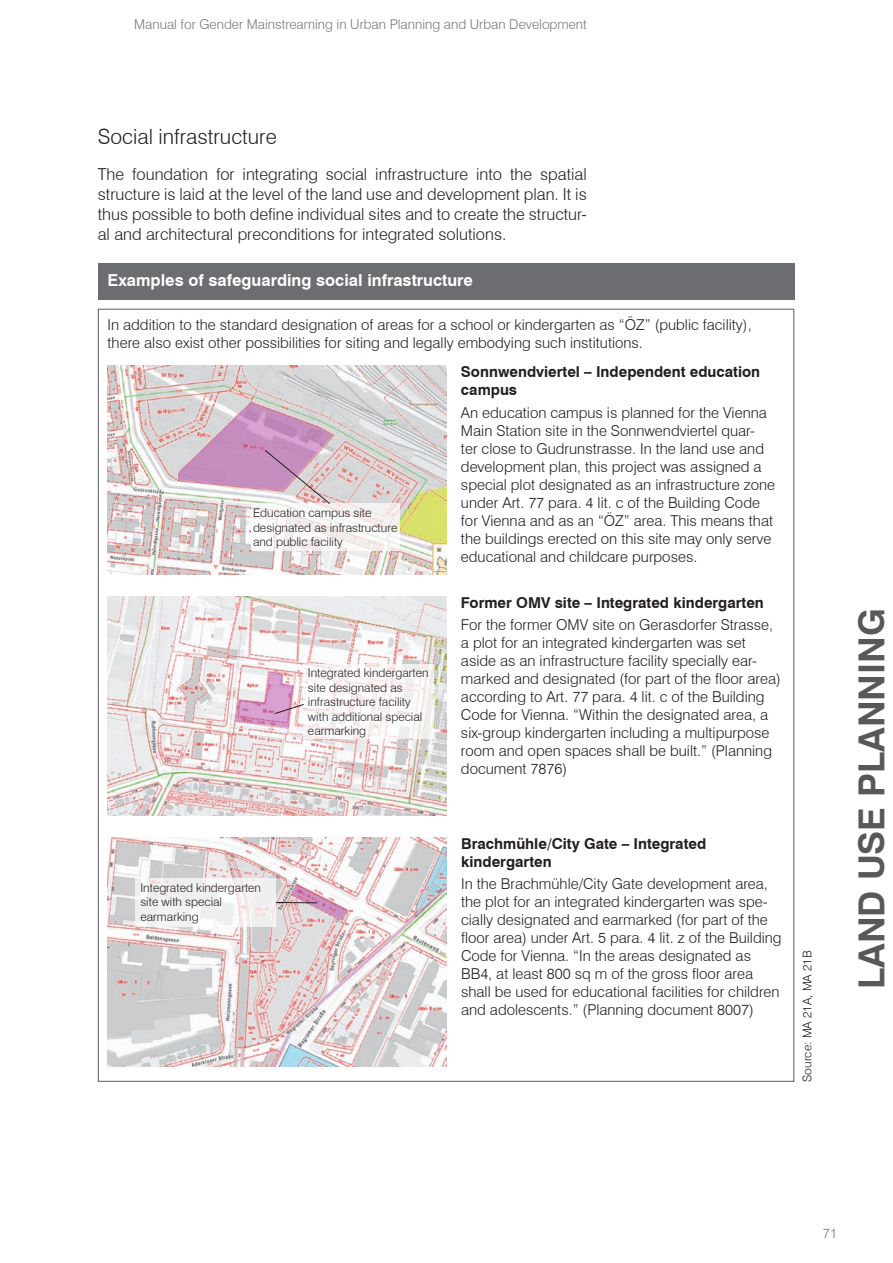
<style>
.page{position:relative;width:893px;height:1263px;background:#fff}
.page>*{position:absolute;margin:0;border:0;box-sizing:border-box;transform-origin:0 0}
.t1{font:700 36px "Swiss 721 BT";color:#57585a}
.t2{font:300 21px "Swiss 721 BT";color:#231f20}
.t3{font:300 16.5px/19.8px "Swiss 721 BT";color:#231f20;text-align:justify}
.t4{font:700 16.5px "Swiss 721 BT";color:#fff}
.t5{font:300 15px/18px "Swiss 721 BT";color:#231f20}
.t6{font:700 15px/18px "Swiss 721 BT";color:#231f20}
.t7{font:300 13.5px "Swiss 721 BT";color:#76787b}
.t8{font:300 12px/14.4px "Swiss 721 BT";color:#231f20}
</style>
<div class="page">
<div style="left:98px;top:264px;width:696px;height:36px;background:#6c6d70"></div>
<img style="left:108px;top:365px;width:338px;height:209px">
<svg style="left:251px;top:504px;width:148px;height:47px;fill:#f8f5f4"></svg>
<svg style="left:178px;top:402px;width:155px;height:103px;background:#d0b0c7"></svg>
<img style="left:108px;top:596px;width:338px;height:220px">
<img style="left:108px;top:837px;width:338px;height:229px">
<svg style="left:304px;top:664px;width:130px;height:75px"></svg>
<svg style="left:136px;top:878px;width:140px;height:48px;fill:#f1efef"></svg>
<svg style="left:291px;top:884px;width:56px;height:37px"></svg>
<svg style="left:235px;top:672px;width:70px;height:56px"></svg>
<hr style="left:276px;top:902px;width:41px;height:1px;background:#231f20">
<p class="t7" style="left:134px;top:16px;width:454px">Manual for Gender Mainstreaming in Urban Planning and Urban Development</p>
<h3 class="t2" style="left:98px;top:123px;width:180px">Social infrastructure</h3>
<p class="t3" style="left:98px;top:164px;width:490px">The foundation for integrating social infrastructure into the spatial structure is laid at the level of the land use and development plan. It is thus possible to both define individual sites and to create the structur&shy;al and architectural preconditions for integrated solutions.</p>
<p class="t4" style="left:108px;top:269px;width:367px">Examples of safeguarding social infrastructure</p>
<p class="t5" style="left:108px;top:315px;width:646px">In addition to the standard designation of areas for a school or kindergarten as “ÖZ” (public facility), there also exist other possibilities for siting and legally embodying such institutions.</p>
<p class="t6" style="left:461px;top:362px;width:301px">Sonnwendviertel – Independent education campus</p>
<p class="t5" style="left:461px;top:403px;width:316px">An education campus is planned for the Vienna Main Station site in the Sonnwendviertel quar-<br>ter close to Gudrunstrasse. In the land use and development plan, this project was assigned a special plot designated as an infrastructure zone</p>
<p class="t8" style="left:253px;top:506px;width:146px">Education campus site designated as infrastructure and public facility</p>
<p class="t5" style="left:461px;top:493px;width:314px">under Art. 77 para. 4 lit. c of the Building Code for Vienna and as an “ÖZ” area. This means that the buildings erected on this site may only serve educational and childcare purposes.</p>
<p class="t6" style="left:461px;top:593px;width:304px">Former OMV site – Integrated kindergarten</p>
<p class="t5" style="left:461px;top:616px;width:321px">For the former OMV site on Gerasdorfer Strasse, a plot for an integrated kindergarten was set aside as an infrastructure facility specially ear&shy;marked and designated (for part of the floor area) according to Art. 77 para. 4 lit. c of the Building Code for Vienna. “Within the designated area, a six-group kindergarten including a multipurpose room and open spaces shall be built.” (Planning document 7876)</p>
<p class="t8" style="left:308px;top:666px;width:122px">Integrated kindergarten site designated as infrastructure facility with additional special earmarking</p>
<p class="t8" style="left:140px;top:880px;width:122px">Integrated kindergarten site with special earmarking</p>
<p class="t6" style="left:461px;top:834px;width:247px">Brachmühle/City Gate – Integrated kindergarten</p>
<p class="t5" style="left:461px;top:874px;width:308px;text-align:justify">In the Brachmühle/City Gate development area, the plot for an integrated kindergarten was spe&shy;cially designated and earmarked (for part of the</p>
<p class="t5" style="left:461px;top:928px;width:322px">floor area) under Art. 5 para. 4 lit. z of the Building</p>
<p class="t5" style="left:461px;top:946px;width:291px">Code for Vienna. “In the areas designated as</p>
<p class="t5" style="left:461px;top:964px;width:294px">BB4, at least 800 sq m of the gross floor area</p>
<p class="t5" style="left:461px;top:982px;width:320px">shall be used for educational facilities for children and adolescents.” (Planning document 8007)</p>
<p class="t8" style="left:800px;top:1082px;width:133px;rotate:-90deg">Source: MA 21A, MA 21B</p>
<h1 class="t1" style="left:847px;top:989px;width:382px;rotate:-90deg">LAND USE PLANNING</h1>
<p class="t7" style="left:823px;top:1224px;width:16px">71</p>
</div>
